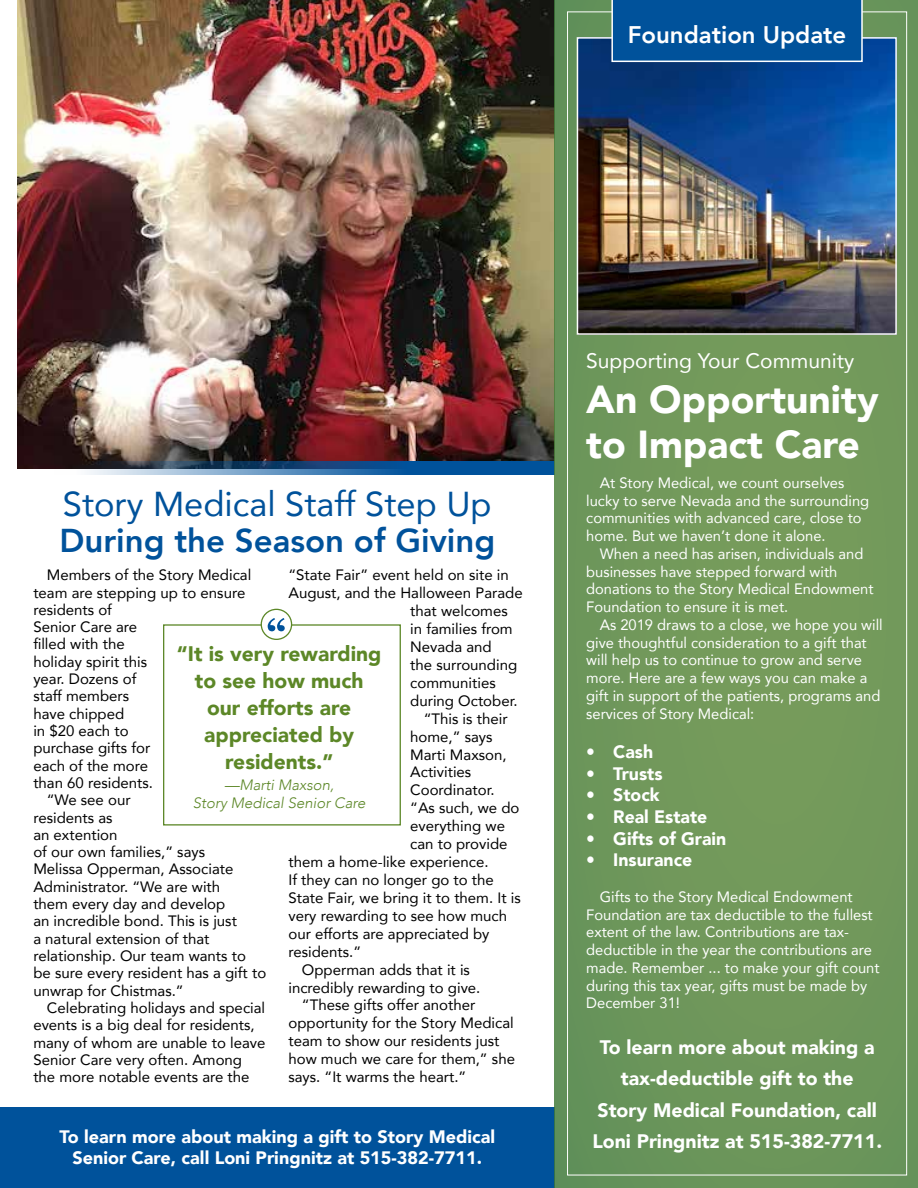
<style>
.page{position:relative;width:918px;height:1188px;background:#fff}
.page>*{position:absolute;margin:0;border:0;box-sizing:border-box;transform-origin:0 0}
.t1{font:900 39px/45px "Avenir LT Com";color:#fff}
.t2{font:34.5px "Avenir LT Com";color:#00529b}
.t3{font:800 33px "Avenir LT Com";color:#00529b}
.t4{font:800 24px "Avenir LT Com";color:#fff}
.t5{font:900 21px/27px "Avenir LT Com";color:#5c8727;text-align:center}
.t6{font:21px "Avenir LT Com";color:#fff}
.t7{font:900 19.5px/31.5px "Avenir LT Com";color:#fff;text-align:center}
.t8{font:900 18px/21.6px "Avenir LT Com";color:#fff;text-align:center}
.t9{font:15px "Avenir LT Com";color:#000}
.t10{font:15px/17.7px "Avenir LT Com";color:#fff}
.t11{font:italic 300 15px/18px "Avenir LT Com";color:#5c8727;text-align:center}
</style>
<div class="page">
<img style="left:17px;top:0;width:538px;height:468px">
<div style="left:0;top:1107px;width:555px;height:81px;background:#00529b"></div>
<svg style="left:54px;top:461px;width:501px;height:14px;background:#336390"></svg>
<div style="left:555px;top:0;width:363px;height:1188px;background:#71985b"></div>
<img style="left:580px;top:40px;width:314px;height:292px">
<div style="left:577px;top:37px;width:320px;height:298px;border:2px solid #fff"></div>
<div style="left:611px;top:0;width:252px;height:62px;background:#00529b"></div>
<div style="left:163px;top:624px;width:238px;height:202px;background:#fff;border:1px solid #5c8727"></div>
<svg style="left:261px;top:609px;width:31px;height:30px"></svg>
<div style="left:261px;top:609px;width:31px;height:31px;border:1px solid #5c8727;border-radius:50%"></div>
<svg style="left:268px;top:618px;width:17px;height:13px"></svg>
<h3 class="t4" style="left:628px;top:20px;width:220px">Foundation Update</h3>
<h2 class="t2" style="left:63px;top:483px;width:430px">Story Medical Staff Step Up</h2>
<h3 class="t3" style="left:59px;top:521px;width:437px">During the Season of Giving</h3>
<p class="t9" style="left:47px;top:566px;width:206px">Members of the Story Medical</p>
<p class="t9" style="left:33px;top:583px;width:214px">team are stepping up to ensure</p>
<p class="t9" style="left:33px;top:600px;width:80px">residents of</p>
<p class="t9" style="left:33px;top:618px;width:105px">Senior Care are</p>
<p class="t9" style="left:33px;top:635px;width:93px">filled with the</p>
<p class="t9" style="left:33px;top:652px;width:115px">holiday spirit this</p>
<p class="t9" style="left:33px;top:670px;width:105px">year. Dozens of</p>
<p class="t9" style="left:33px;top:687px;width:97px">staff members</p>
<p class="t9" style="left:33px;top:704px;width:92px">have chipped</p>
<p class="t9" style="left:33px;top:722px;width:97px">in $20 each to</p>
<p class="t9" style="left:33px;top:739px;width:119px">purchase gifts for</p>
<p class="t9" style="left:33px;top:756px;width:116px">each of the more</p>
<p class="t9" style="left:33px;top:774px;width:121px">than 60 residents.</p>
<p class="t9" style="left:47px;top:791px;width:85px">“We see our</p>
<p class="t9" style="left:33px;top:808px;width:81px">residents as</p>
<p class="t9" style="left:33px;top:825px;width:86px">an extention</p>
<p class="t9" style="left:33px;top:843px;width:173px">of our own families,” says</p>
<p class="t9" style="left:33px;top:860px;width:202px">Melissa Opperman, Associate</p>
<p class="t9" style="left:33px;top:877px;width:188px">Administrator. “We are with</p>
<p class="t9" style="left:33px;top:895px;width:194px">them every day and develop</p>
<p class="t9" style="left:33px;top:912px;width:205px">an incredible bond. This is just</p>
<p class="t9" style="left:33px;top:929px;width:178px">a natural extension of that</p>
<p class="t9" style="left:33px;top:947px;width:214px">relationship. Our team wants to</p>
<p class="t9" style="left:33px;top:964px;width:234px">be sure every resident has a gift to</p>
<p class="t9" style="left:33px;top:981px;width:152px">unwrap for Chistmas.”</p>
<p class="t9" style="left:47px;top:999px;width:220px">Celebrating holidays and special</p>
<p class="t9" style="left:33px;top:1016px;width:223px">events is a big deal for residents,</p>
<p class="t9" style="left:33px;top:1033px;width:234px">many of whom are unable to leave</p>
<p class="t9" style="left:33px;top:1051px;width:210px">Senior Care very often. Among</p>
<p class="t9" style="left:33px;top:1068px;width:218px">the more notable events are the</p>
<p class="t9" style="left:288px;top:566px;width:222px">“State Fair” event held on site in</p>
<p class="t9" style="left:288px;top:584px;width:236px">August, and the Halloween Parade</p>
<p class="t9" style="left:410px;top:602px;width:99px">that welcomes</p>
<p class="t9" style="left:410px;top:620px;width:104px">in families from</p>
<p class="t9" style="left:410px;top:638px;width:83px">Nevada and</p>
<p class="t9" style="left:410px;top:656px;width:109px">the surrounding</p>
<p class="t9" style="left:410px;top:673px;width:87px">communities</p>
<p class="t9" style="left:410px;top:691px;width:109px">during October.</p>
<p class="t9" style="left:424px;top:709px;width:85px">“This is their</p>
<p class="t9" style="left:410px;top:727px;width:84px">home,” says</p>
<p class="t9" style="left:410px;top:745px;width:98px">Marti Maxson,</p>
<p class="t9" style="left:410px;top:763px;width:63px">Activities</p>
<p class="t9" style="left:410px;top:781px;width:86px">Coordinator.</p>
<p class="t9" style="left:410px;top:799px;width:111px">“As such, we do</p>
<p class="t9" style="left:410px;top:817px;width:96px">everything we</p>
<p class="t9" style="left:410px;top:835px;width:99px">can to provide</p>
<p class="t9" style="left:288px;top:853px;width:202px">them a home-like experience.</p>
<p class="t9" style="left:288px;top:871px;width:207px">If they can no longer go to the</p>
<p class="t9" style="left:288px;top:889px;width:234px">State Fair, we bring it to them. It is</p>
<p class="t9" style="left:288px;top:906px;width:220px">very rewarding to see how much</p>
<p class="t9" style="left:288px;top:924px;width:202px">our efforts are appreciated by</p>
<p class="t9" style="left:288px;top:942px;width:74px">residents.”</p>
<p class="t9" style="left:302px;top:960px;width:170px">Opperman adds that it is</p>
<p class="t9" style="left:288px;top:978px;width:194px">incredibly rewarding to give.</p>
<p class="t9" style="left:302px;top:996px;width:175px">“These gifts offer another</p>
<p class="t9" style="left:288px;top:1014px;width:227px">opportunity for the Story Medical</p>
<p class="t9" style="left:288px;top:1032px;width:212px">team to show our residents just</p>
<p class="t9" style="left:288px;top:1050px;width:228px">how much we care for them,” she</p>
<p class="t9" style="left:288px;top:1068px;width:179px">says. “It warms the heart.”</p>
<h3 class="t5" style="left:177px;top:640px;width:206px">“It is very rewarding to see how much our efforts are appreciated by residents.”</h3>
<p class="t11" style="left:193px;top:776px;width:174px">—Marti Maxson,<br>Story Medical Senior Care</p>
<p class="t8" style="left:60px;top:1126px;width:437px">To learn more about making a gift to Story Medical<br>Senior Care, call Loni Pringnitz at 515-382-7711.</p>
<h3 class="t6" style="left:586px;top:348px;width:270px">Supporting Your Community</h3>
<h1 class="t1" style="left:586px;top:377px;width:294px">An Opportunity to Impact Care</h1>
<p class="t10" style="left:586px;top:474px;width:285px;text-indent:13px">At Story Medical, we count ourselves lucky to serve Nevada and the surrounding communities with advanced care, close to home. But we haven’t done it alone.</p>
<p class="t10" style="left:586px;top:545px;width:289px;text-indent:13px">When a need has arisen, individuals and businesses have stepped forward with donations to the Story Medical Endowment Foundation to ensure it is met.</p>
<p class="t10" style="left:586px;top:616px;width:298px;text-indent:13px">As 2019 draws to a close, we hope you will give thoughtful consideration to a gift that will help us to continue to grow and serve more. Here are a few ways you can make a gift in support of the patients, programs and services of Story Medical:</p>
<p class="t8" style="left:586px;top:741px;width:68px">• Cash</p>
<p class="t8" style="left:586px;top:763px;width:78px">• Trusts</p>
<p class="t8" style="left:586px;top:784px;width:75px">• Stock</p>
<p class="t8" style="left:586px;top:806px;width:123px">• Real Estate</p>
<p class="t8" style="left:586px;top:828px;width:142px">• Gifts of Grain</p>
<p class="t8" style="left:586px;top:849px;width:108px">• Insurance</p>
<p class="t10" style="left:586px;top:888px;width:295px;text-indent:13px">Gifts to the Story Medical Endowment Foundation are tax deductible to the fullest extent of the law. Contributions are tax&shy;deductible in the year the contributions are made. Remember ... to make your gift count during this tax year, gifts must be made by December 31!</p>
<h3 class="t7" style="left:592px;top:1031px;width:291px">To learn more about making a tax-deductible gift to the<br>Story Medical Foundation, call<br>Loni Pringnitz at 515-382-7711.</h3>
</div>
